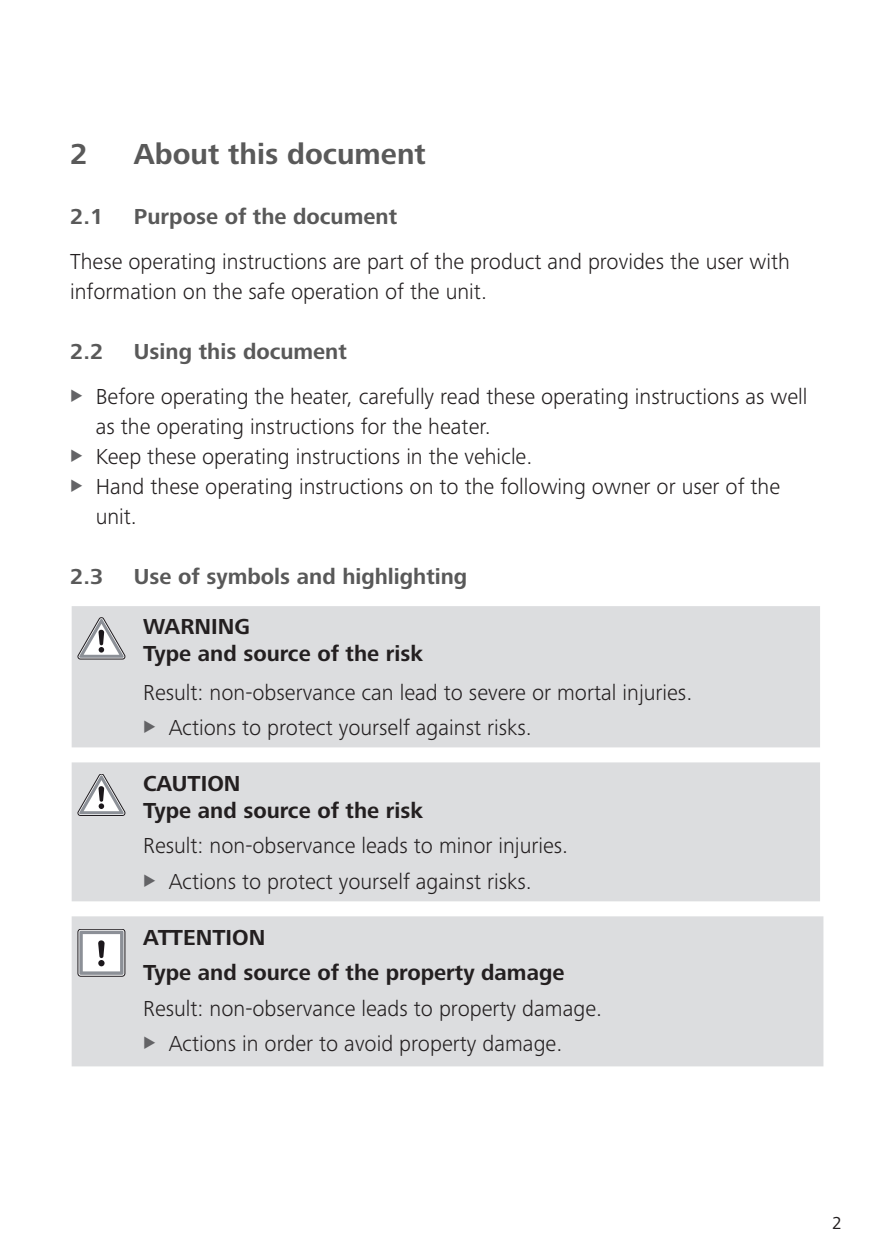
<style>
.page{position:relative;width:893px;height:1259px;background:#fff}
.page>*{position:absolute;margin:0;border:0;box-sizing:border-box;transform-origin:0 0}
.t1{font:700 30px "Frutiger Next LTW1 G";color:#595959}
.Webasto_A6_Fließtex{font:300 22.5px/30px "Frutiger Next LTW1 G";color:#231f20}
.Webasto_A6_WHFolgen{font:300 22.5px "Frutiger Next LTW1 G";color:#231f20}
.Webasto_A6_WH_Art_u{font:700 22.5px "Frutiger Next LTW1 G";color:#231f20}
.t2{font:700 22.5px "Frutiger Next LTW1 G";color:#595959}
.Webasto_A6_WH_Warnw{font:700 22.5px "Frutiger Next LTW1 G";color:#231f20}
.t3{font:18px "Frutiger Next LTW1 G";color:#231f20}
</style>
<div class="page">
<div style="left:72px;top:606px;width:748px;height:141px;background:#dcdddf"></div>
<svg style="left:78px;top:617px;width:47px;height:42px"></svg>
<div style="left:72px;top:762px;width:748px;height:139px;background:#dcdddf"></div>
<svg style="left:78px;top:774px;width:47px;height:41px"></svg>
<div style="left:72px;top:916px;width:751px;height:150px;background:#dcdddf"></div>
<div style="left:78px;top:929px;width:47px;height:47px;border:1px solid #1b171b;border-radius:3px"></div>
<svg style="left:79px;top:930px;width:44px;height:45px"></svg>
<svg style="left:144px;top:720px;width:11px;height:13px"></svg>
<svg style="left:144px;top:874px;width:11px;height:12px"></svg>
<svg style="left:144px;top:1036px;width:11px;height:13px"></svg>
<p class="t1" style="left:70px;top:137px;width:19px">2</p>
<p class="t1" style="left:134px;top:137px;width:293px">About this document</p>
<p class="t2" style="left:70px;top:204px;width:35px">2.1</p>
<p class="t2" style="left:134px;top:204px;width:265px">Purpose of the document</p>
<p class="Webasto_A6_Fließtex" style="left:70px;top:246px;width:721px">These operating instructions are part of the product and provides the user with information on the safe operation of the unit.</p>
<p class="t2" style="left:70px;top:339px;width:35px">2.2</p>
<p class="t2" style="left:134px;top:339px;width:215px">Using this document</p>
<p class="Webasto_A6_Fließtex" style="left:96px;top:381px;width:713px">Before operating the heater, carefully read these operating instructions as well as the operating instructions for the heater.</p>
<p class="Webasto_A6_Fließtex" style="left:96px;top:441px;width:438px">Keep these operating instructions in the vehicle.</p>
<p class="Webasto_A6_Fließtex" style="left:96px;top:471px;width:686px">Hand these operating instructions on to the following owner or user of the unit.</p>
<p class="t2" style="left:70px;top:564px;width:35px">2.3</p>
<p class="t2" style="left:134px;top:564px;width:335px">Use of symbols and highlighting</p>
<p class="Webasto_A6_WH_Warnw" style="left:143px;top:614px;width:108px">WARNING</p>
<p class="Webasto_A6_WH_Art_u" style="left:143px;top:641px;width:282px">Type and source of the risk</p>
<p class="Webasto_A6_WHFolgen" style="left:143px;top:679px;width:551px">Result: non-observance can lead to severe or mortal injuries.</p>
<p class="Webasto_A6_Fließtex" style="left:169px;top:713px;width:365px">Actions to protect yourself against risks.</p>
<p class="Webasto_A6_WH_Warnw" style="left:143px;top:770px;width:99px">CAUTION</p>
<p class="Webasto_A6_WH_Art_u" style="left:143px;top:797px;width:282px">Type and source of the risk</p>
<p class="Webasto_A6_WHFolgen" style="left:143px;top:833px;width:427px">Result: non-observance leads to minor injuries.</p>
<p class="Webasto_A6_Fließtex" style="left:169px;top:866px;width:365px">Actions to protect yourself against risks.</p>
<p class="Webasto_A6_WH_Art_u" style="left:143px;top:924px;width:124px">ATTENTION</p>
<p class="Webasto_A6_WH_Art_u" style="left:143px;top:959px;width:423px">Type and source of the property damage</p>
<p class="Webasto_A6_WHFolgen" style="left:143px;top:995px;width:460px">Result: non-observance leads to property damage.</p>
<p class="Webasto_A6_Fließtex" style="left:169px;top:1028px;width:395px">Actions in order to avoid property damage.</p>
<p class="t3" style="left:832px;top:1213px;width:11px">2</p>
</div>
